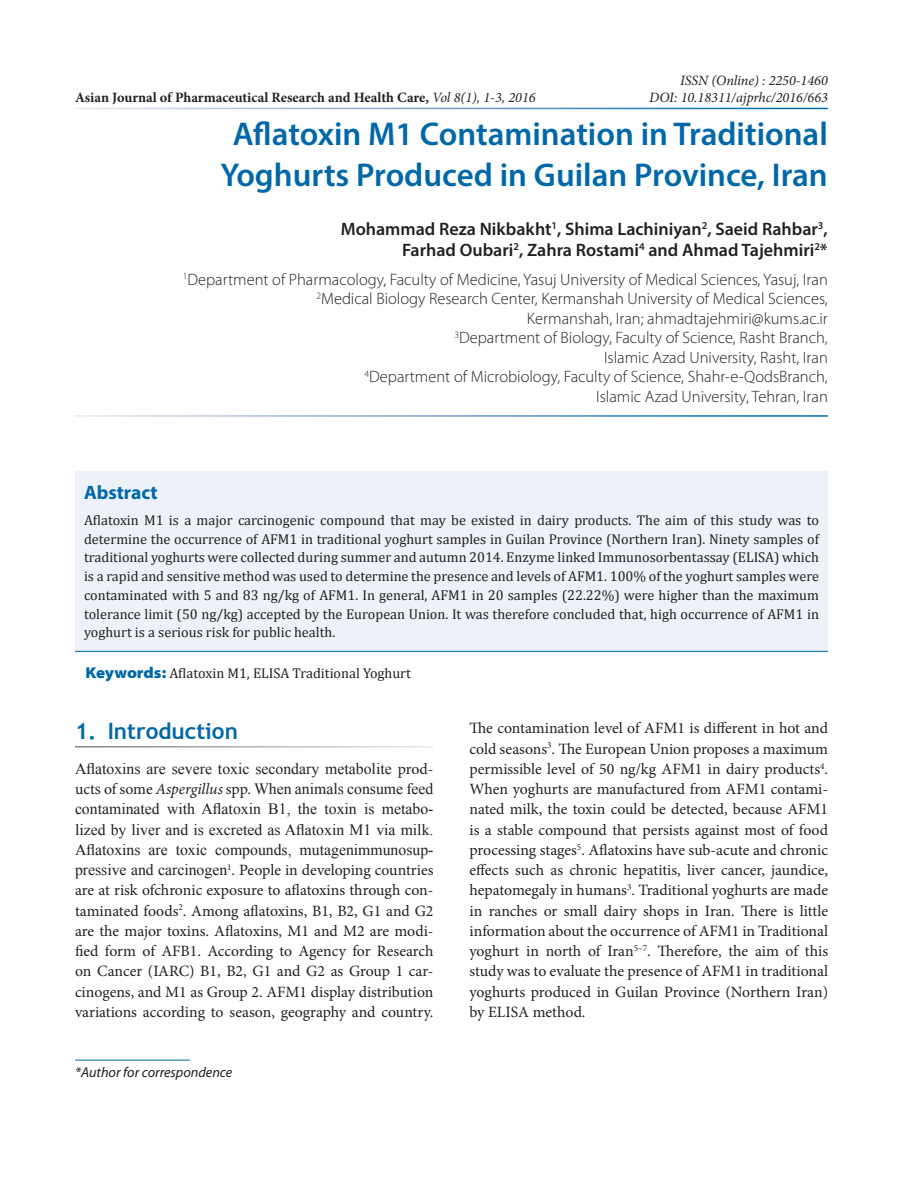
<style>
.page{position:relative;width:918px;height:1188px;background:#fff}
.page>*{position:absolute;margin:0;border:0;box-sizing:border-box;transform-origin:0 0}
.AT{font:600 33px/40.5px "Myriad Pro";color:#0068a9;text-align:center}
.t1{font:700 22.5px "Trebuchet MS";color:#0068a9}
.Abs_Head{font:700 19.5px "Myriad Pro";color:#0068a9}
.Author{font:600 18px/21px "Myriad Pro";color:#231f20;text-align:right}
.Affiliation{font:300 16.5px/19.5px "Myriad Pro";color:#231f20;text-align:right}
.Text{font:15.75px/20.2px "Minion Pro";color:#231f20;text-align:justify}
.Abs_Text1{font:14.25px/18.8px "Cambria";color:#231f20;text-align:justify}
.t2{font:700 14.25px "Minion Pro";color:#231f20}
.Text-2{font:italic 14.25px "Minion Pro";color:#231f20}
.Keyword{font:14.25px "Cambria";color:#231f20}
.Footnote1{font:italic 14.25px "Myriad Pro";color:#231f20}
.s1{font-weight:400;font-style:italic}
.s2{font-family:"Myriad Pro";font-weight:900;font-stretch:semi-expanded;font-size:15.75px;color:#0068a9}
.s3{font-family:"Times New Roman"}
.s4{font-style:italic}
</style>
<div class="page">
<div style="left:75px;top:471px;width:753px;height:181px;background:#edf2f8"></div>
<hr style="left:75px;top:651px;width:753px;height:1px;background:#0068a9">
<hr style="left:75px;top:1060px;width:115px;height:1px;background:#0068a9">
<p class="Text-2" style="left:680px;top:71px;width:149px">ISSN (Online) : 2250-1460</p>
<p class="AT" style="left:220px;top:113px;width:609px">Aflatoxin M1 Contamination in Traditional<br>Yoghurts Produced in Guilan Province, Iran</p>
<p class="Author" style="left:341px;top:218px;width:489px">Mohammad Reza Nikbakht<sup>1</sup>, Shima Lachiniyan<sup>2</sup>, Saeid Rahbar<sup>3</sup>,<br>Farhad Oubari<sup>2</sup>, Zahra Rostami<sup>4</sup> and Ahmad Tajehmiri<sup>2</sup>*</p>
<p class="Affiliation" style="left:183px;top:269px;width:647px"><sup>1</sup>Department of Pharmacology, Faculty of Medicine, Yasuj University of Medical Sciences, Yasuj, Iran <sup>2</sup>Medical Biology Research Center, Kermanshah University of Medical Sciences,<br>Kermanshah, Iran; ahmadtajehmiri@kums.ac.ir<br><sup>3</sup>Department of Biology, Faculty of Science, Rasht Branch,<br>Islamic Azad University, Rasht, Iran<br><sup>4</sup>Department of Microbiology, Faculty of Science, Shahr-e-QodsBranch,<br>Islamic Azad University, Tehran, Iran</p>
<p class="t2" style="left:75px;top:87px;width:462px">Asian Journal of Pharmaceutical Research and Health Care, <span class="s1">Vol 8(1), 1-3, 2016</span></p>
<p class="Text-2" style="left:649px;top:87px;width:180px">DOI: 10.18311/ajprhc/2016/663</p>
<p class="Abs_Head" style="left:84px;top:479px;width:75px">Abstract</p>
<p class="Abs_Text1" style="left:84px;top:511px;width:737px">Aflatoxin M1 is a major carcinogenic compound that may be existed in dairy products. The aim of this study was to determine the occurrence of AFM1 in traditional yoghurt samples in Guilan Province (Northern Iran). Ninety samples of traditional yoghurts were collected during summer and autumn 2014. Enzyme linked Immunosorbentassay (ELISA) which is a rapid and sensitive method was used to determine the presence and levels of AFM1. 100% of the yoghurt samples were contaminated with 5 and 83 ng/kg of AFM1. In general, AFM1 in 20 samples (22.22%) were higher than the maximum tolerance limit (50 ng/kg) accepted by the European Union. It was therefore concluded that, high occurrence of AFM1 in yoghurt is a serious risk for public health.</p>
<p class="Keyword" style="left:86px;top:664px;width:327px"><span class="s2">Keywords:</span> Aflatoxin M1, ELISA Traditional Yoghurt</p>
<h1 class="t1" style="left:75px;top:716px;width:164px">1. Introduction</h1>
<p class="Text" style="left:75px;top:759px;width:360px"><span class="s3">Aflatoxins are severe toxic secondary metabolite</span> prod&shy;uct<span class="s3">s</span> of some <span class="s4">Aspergillus</span> spp. <span class="s3">When animals consume feed contaminated with Aflatoxin B1, the toxin is metabo&shy;lized by liver and is excreted as Aflatoxin M1 via milk.<br>Aflatoxins are toxic compounds, mutagenimmunosup&shy;pressive and carcinogen</span><sup>1</sup>. People in developing countries are at risk ofchronic exposure to aflatoxins through con&shy;taminated foods<sup>2</sup>. Among aflatoxins, B1, B2, G1 and G2 are the major toxins. Aflatoxins, M1 and M2 are modi&shy;fied form of AFB1. According to Agency for Research on Cancer (IARC) B1, B2, G1 and G2 as Group 1 car&shy;cinogens, and M1 as Group 2. AFM1 display distribution variations according to season, geography and country.</p>
<p class="Footnote1" style="left:75px;top:1065px;width:159px">*Author for correspondence</p>
<p class="Text" style="left:470px;top:718px;width:360px">The contamination level of AFM1 is different in hot and cold seasons<sup>3</sup>. The European Union proposes a maximum permissible level of 50 ng/kg AFM1 in dairy products<sup>4</sup>.<br>When yoghurts are manufactured from AFM1 contami&shy;nated milk, the toxin could be detected, because AFM1 is a stable compound that persists against most of food processing stages<sup>5</sup>. Aflatoxins have sub-acute and chronic effects such as chronic hepatitis, liver cancer, jaundice, hepatomegaly in humans<sup>3</sup>. Traditional yoghurts are made in ranches or small dairy shops in Iran. There is little information about the occurrence of AFM1 in Traditional yoghurt in north of Iran<sup>5–7</sup>. Therefore, the aim of this study was to evaluate the presence of AFM1 in traditional yoghurts produced in Guilan Province (Northern Iran) by ELISA method.</p>
</div>
